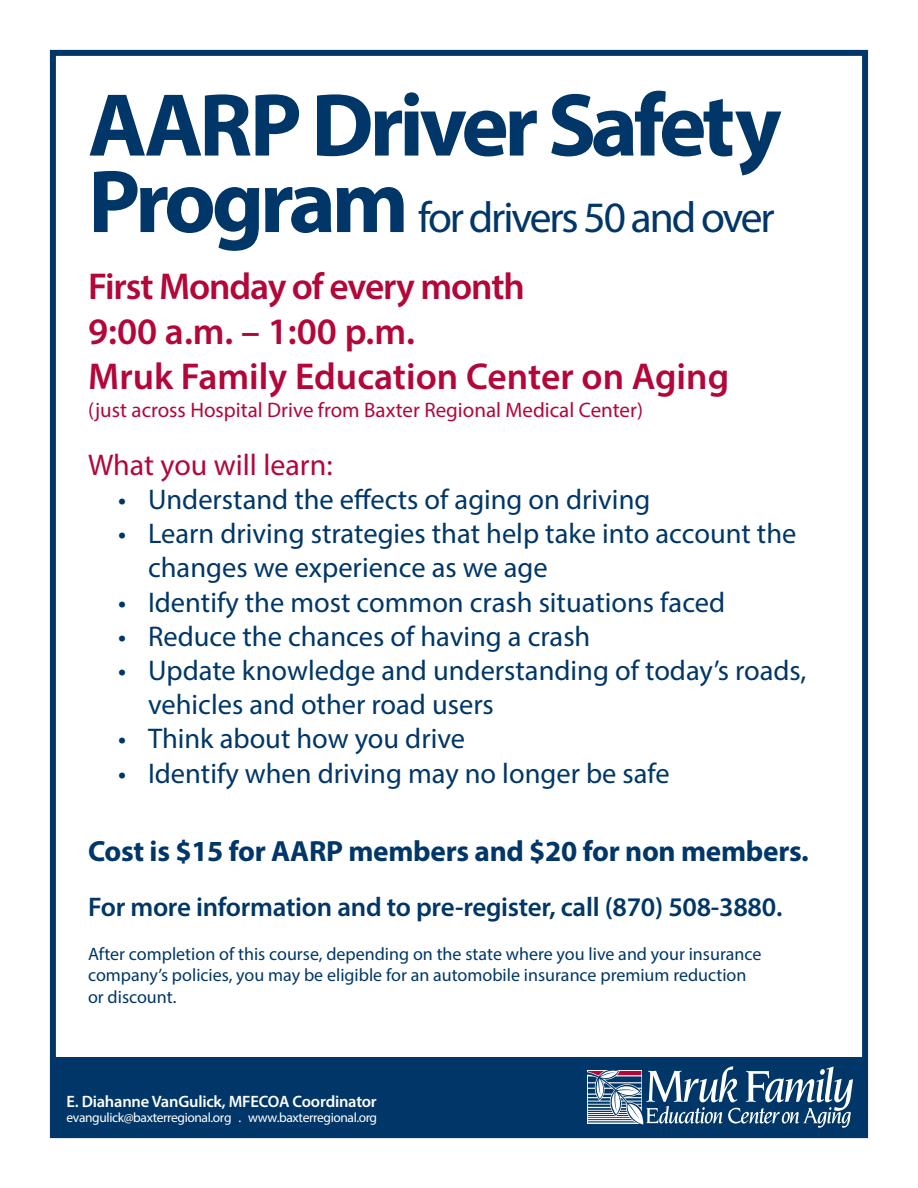
<style>
.page{position:relative;width:918px;height:1188px;background:#fff}
.page>*{position:absolute;margin:0;border:0;box-sizing:border-box;transform-origin:0 0}
.t1{font:700 90px "Myriad Pro";letter-spacing:-.05em;color:#003768}
.t2{font:43.5px "Myriad Pro";letter-spacing:-.05em;color:#003768}
.t3{font:600 37.5px/45px "Myriad Pro";letter-spacing:-.005em;color:#b30739}
.t4{font:30px "Myriad Pro";color:#b30739}
.t5{font:700 29.25px "Myriad Pro";letter-spacing:-.01em;color:#003768}
.t6{font:28.5px/34.2px "Myriad Pro";color:#003768}
.t7{font:600 27px "Myriad Pro";letter-spacing:-.01em;color:#003768}
.t8{font:21px "Myriad Pro";color:#b30739}
.t9{font:18px/21.6px "Myriad Pro";color:#003768}
.t10{font:600 16.5px "Myriad Pro";letter-spacing:-.015em;color:#fff}
.t11{font:13.5px "Myriad Pro";letter-spacing:-.03em;color:#fff}
.s1{font-weight:700;font-size:90px}
</style>
<div class="page">
<div style="left:53px;top:1058px;width:812px;height:77px;background:#003768"></div>
<svg style="left:587px;top:1066px;width:266px;height:62px"></svg>
<div style="left:50px;top:50px;width:818px;height:1088px;border:6px solid #003768"></div>
<h1 class="t1" style="left:88px;top:67px;width:695px">AARP Driver Safety</h1>
<h2 class="t2" style="left:88px;top:191px;width:688px"><span class="s1">Program</span> for drivers 50 and over</h2>
<h3 class="t3" style="left:88px;top:263px;width:643px">First Monday of every month<br>9:00 a.m. – 1:00 p.m.<br>Mruk Family Education Center on Aging</h3>
<p class="t8" style="left:88px;top:397px;width:556px">(just across Hospital Drive from Baxter Regional Medical Center)</p>
<p class="t4" style="left:88px;top:446px;width:246px">What you will learn:</p>
<p class="t6" style="left:118px;top:482px;width:534px">• Understand the effects of aging on driving</p>
<p class="t6" style="left:148px;top:516px;width:650px;text-indent:-30px">• Learn driving strategies that help take into account the changes we experience as we age</p>
<p class="t6" style="left:118px;top:584px;width:609px">• Identify the most common crash situations faced</p>
<p class="t6" style="left:118px;top:619px;width:474px">• Reduce the chances of having a crash</p>
<p class="t6" style="left:148px;top:653px;width:660px;text-indent:-30px">• Update knowledge and understanding of today’s roads, vehicles and other road users</p>
<p class="t6" style="left:118px;top:721px;width:349px">• Think about how you drive</p>
<p class="t6" style="left:118px;top:755px;width:553px">• Identify when driving may no longer be safe</p>
<p class="t5" style="left:88px;top:832px;width:722px">Cost is $15 for AARP members and $20 for non members.</p>
<p class="t7" style="left:88px;top:890px;width:696px">For more information and to pre-register, call (870) 508-3880.</p>
<p class="t9" style="left:88px;top:942px;width:675px">After completion of this course, depending on the state where you live and your insurance company’s policies, you may be eligible for an automobile insurance premium reduction or discount.</p>
<p class="t10" style="left:67px;top:1091px;width:312px">E. Diahanne VanGulick, MFECOA Coordinator</p>
<p class="t11" style="left:67px;top:1109px;width:312px">evangulick@baxterregional.org . www.baxterregional.org</p>
</div>
